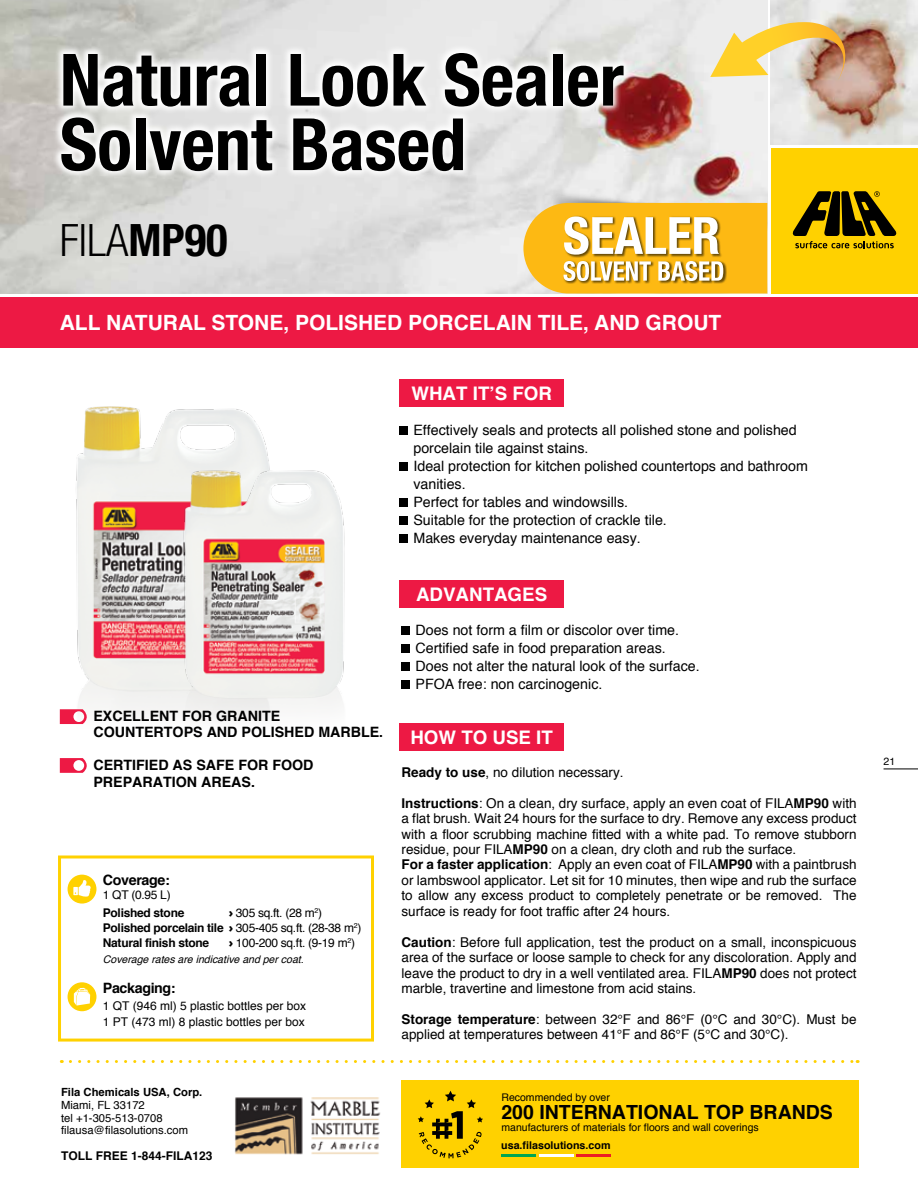
<style>
.page{position:relative;width:918px;height:1188px;background:#fff}
.page>*{position:absolute;margin:0;border:0;box-sizing:border-box;transform-origin:0 0}
.t1{font:700 condensed 72.3px/64.5px "Helvetica Neue LT Std";color:#000}
.t2{font:300 condensed 44.7px "Helvetica Neue LT Std";color:#000}
.t3{font:700 21px "Helvetica";color:#fff}
.t4{font:700 19.5px "Helvetica";color:#000}
.t5{font:700 18.75px "Helvetica";color:#fff}
.t6{font:14.25px/18px "Helvetica";color:#000}
.t7{font:700 14.25px/16.5px "Helvetica";color:#000}
.t8{font:700 14.25px "Helvetica";letter-spacing:-.025em;color:#000}
.t9{font:13.5px/15.5px "Helvetica";color:#000}
.t10{font:700 12px/15px "Helvetica";letter-spacing:-.025em;color:#000}
.t11{font:12px/16.5px "Helvetica";color:#000}
.t12{font:12px "Helvetica";letter-spacing:-.025em;color:#000}
.t13{font:700 12px "Helvetica";color:#000}
.t14{font:11.25px/12.8px "Helvetica";color:#000}
.t15{font:700 11.25px "Helvetica";color:#000}
.t16{font:700 10.65px "Helvetica";color:#000}
.t17{font:10.5px "Helvetica";color:#000}
.t18{font:italic 10.5px "Helvetica";color:#000}
.s1{font-weight:700}
.s2{font-family:"Gotham";font-weight:900}
.s3{font-weight:400}
</style>
<div class="page">
<div style="left:402px;top:1080px;width:457px;height:88px;background:#ffd100"></div>
<div style="left:0;top:297px;width:918px;height:50px;background:#ed1944"></div>
<img style="left:234px;top:1097px;width:147px;height:58px">
<svg style="left:70px;top:1060px;width:788px;height:3px"></svg>
<div style="left:771px;top:148px;width:147px;height:145px;background:#ffd100"></div>
<svg style="left:792px;top:191px;width:105px;height:57px"></svg>
<svg style="left:418px;top:1091px;width:65px;height:67px"></svg>
<hr style="left:501px;top:1154px;width:34px;height:3px;background:#00a651">
<hr style="left:539px;top:1154px;width:34px;height:3px;background:#fff">
<hr style="left:577px;top:1154px;width:34px;height:3px;background:#ed1d24">
<hr style="left:884px;top:769px;width:34px;height:1px;background:#000">
<img style="left:0;top:0;width:767px;height:293px">
<svg style="left:53px;top:44px;width:579px;height:136px"></svg>
<div style="left:400px;top:426px;width:8px;height:9px;background:#000"></div>
<div style="left:400px;top:462px;width:8px;height:9px;background:#000"></div>
<div style="left:400px;top:498px;width:8px;height:9px;background:#000"></div>
<div style="left:400px;top:516px;width:8px;height:9px;background:#000"></div>
<div style="left:400px;top:534px;width:8px;height:9px;background:#000"></div>
<div style="left:402px;top:626px;width:8px;height:9px;background:#000"></div>
<div style="left:402px;top:644px;width:8px;height:9px;background:#000"></div>
<div style="left:402px;top:662px;width:8px;height:9px;background:#000"></div>
<div style="left:402px;top:680px;width:8px;height:9px;background:#000"></div>
<div style="left:400px;top:379px;width:164px;height:27px;background:#ed1944"></div>
<div style="left:400px;top:580px;width:164px;height:28px;background:#ed1944"></div>
<div style="left:400px;top:723px;width:164px;height:28px;background:#ed1944"></div>
<img style="left:771px;top:0;width:147px;height:145px">
<svg style="left:710px;top:22px;width:140px;height:58px;background:#e4c684"></svg>
<img style="left:59px;top:406px;width:197px;height:318px">
<img style="left:531px;top:180px;width:200px;height:23px">
<svg style="left:523px;top:203px;width:244px;height:91px"></svg>
<img style="left:164px;top:425px;width:181px;height:299px">
<svg style="left:60px;top:709px;width:32px;height:15px"></svg>
<svg style="left:60px;top:758px;width:27px;height:15px"></svg>
<div style="left:58px;top:855px;width:316px;height:187px;border:3px solid #ffd100"></div>
<div style="left:68px;top:875px;width:28px;height:29px;background:#ffd100;border-radius:50%"></div>
<svg style="left:73px;top:880px;width:18px;height:17px"></svg>
<div style="left:68px;top:982px;width:28px;height:29px;background:#ffd100;border-radius:50%"></div>
<svg style="left:74px;top:988px;width:16px;height:18px"></svg>
<h1 class="t1" style="left:60px;top:47px;width:566px">Natural Look Sealer<br>Solvent Based</h1>
<h2 class="t2" style="left:60px;top:215px;width:169px">FILA<span class="s1">MP90</span></h2>
<h3 class="t3" style="left:60px;top:306px;width:663px">ALL NATURAL STONE, POLISHED PORCELAIN TILE, AND GROUT</h3>
<h3 class="t5" style="left:411px;top:378px;width:142px">WHAT IT’S FOR</h3>
<p class="t6" style="left:413px;top:421px;width:396px">Effectively seals and protects all polished stone and polished porcelain tile against stains.<br>Ideal protection for kitchen polished countertops and bathroom vanities.<br>Perfect for tables and windowsills.<br>Suitable for the protection of crackle tile.<br>Makes everyday maintenance easy.</p>
<h3 class="t5" style="left:416px;top:579px;width:133px">ADVANTAGES</h3>
<p class="t7" style="left:93px;top:708px;width:291px">EXCELLENT FOR GRANITE<br>COUNTERTOPS AND POLISHED MARBLE.</p>
<p class="t7" style="left:93px;top:757px;width:222px">CERTIFIED AS SAFE FOR FOOD<br>PREPARATION AREAS.</p>
<p class="t8" style="left:103px;top:869px;width:68px">Coverage:</p>
<p class="t11" style="left:103px;top:887px;width:69px">1 QT (0.95 L)</p>
<p class="t10" style="left:103px;top:905px;width:83px">Polished stone</p>
<p class="t10" style="left:103px;top:905px;width:260px;text-indent:126px"><span class="s2">›</span> <span class="s3">305 sq.ft. (28 m</span><sup>2</sup><span class="s3">)<br></span>Polished porcelain tile <span class="s2">›</span> <span class="s3">305-405 sq.ft. (28-38 m</span><sup>2</sup><span class="s3">)<br></span>Natural finish stone</p>
<p class="t12" style="left:229px;top:933px;width:128px"><span class="s2">›</span> 100-200 sq.ft. (9-19 m<sup>2</sup>)</p>
<p class="t18" style="left:103px;top:952px;width:206px">Coverageratesareindicativeandpercoat.</p>
<p class="t8" style="left:103px;top:977px;width:74px">Packaging:</p>
<p class="t11" style="left:103px;top:998px;width:205px">1 QT (946 ml) 5 plastic bottles per box<br>1 PT (473 ml) 8 plastic bottles per box</p>
<p class="t15" style="left:61px;top:1083px;width:143px">Fila Chemicals USA, Corp.</p>
<p class="t14" style="left:61px;top:1099px;width:129px">Miami, FL 33172<br>tel +1-305-513-0708 filausa@filasolutions.com</p>
<p class="t13" style="left:61px;top:1146px;width:153px">TOLL FREE 1-844-FILA123</p>
<p class="t6" style="left:416px;top:621px;width:286px">Does not form a film or discolor over time.<br>Certified safe in food preparation areas.<br>Does not alter the natural look of the surface.<br>PFOA free: non carcinogenic.</p>
<h3 class="t5" style="left:410px;top:722px;width:144px">HOW TO USE IT</h3>
<p class="t9" style="left:402px;top:765px;width:224px"><span class="s1">Ready to use</span>, no dilution necessary.</p>
<p class="t9" style="left:402px;top:796px;width:457px"><span class="s1">Instructions</span>: On a clean, dry surface, apply an even coat of FILA<span class="s1">MP90</span> with a flat brush. Wait 24 hours for the surface to dry. Remove any excess product with a floor scrubbing machine fitted with a white pad. To remove stubborn residue, pour FILA<span class="s1">MP90</span> on a clean, dry cloth and rub the surface.<br><span class="s1">For a faster application</span>: Apply an even coat of FILA<span class="s1">MP90</span> with a paintbrush or lambswool applicator. Let sit for 10 minutes, then wipe and rub the surface to allow any excess product to completely penetrate or be removed. The surface is ready for foot traffic after 24 hours.</p>
<p class="t9" style="left:402px;top:935px;width:457px;text-align:justify"><span class="s1">Caution</span>: Before full application, test the product on a small, inconspicuous area of the surface or loose sample to check for any discoloration. Apply and leave the product to dry in a well ventilated area. FILA<span class="s1">MP90</span> does not protect marble, travertine and limestone from acid stains.</p>
<p class="t9" style="left:402px;top:1012px;width:457px"><span class="s1">Storage temperature</span>: between 32°F and 86°F (0°C and 30°C). Must be applied at temperatures between 41°F and 86°F (5°C and 30°C).</p>
<p class="t17" style="left:501px;top:1089px;width:110px">Recommended by over</p>
<h3 class="t4" style="left:501px;top:1097px;width:333px">200 INTERNATIONAL TOP BRANDS</h3>
<p class="t17" style="left:501px;top:1120px;width:259px">manufacturers of materials for floors and wall coverings</p>
<p class="t16" style="left:501px;top:1136px;width:111px">usa.filasolutions.com</p>
<p class="t17" style="left:884px;top:753px;width:13px">21</p>
</div>
